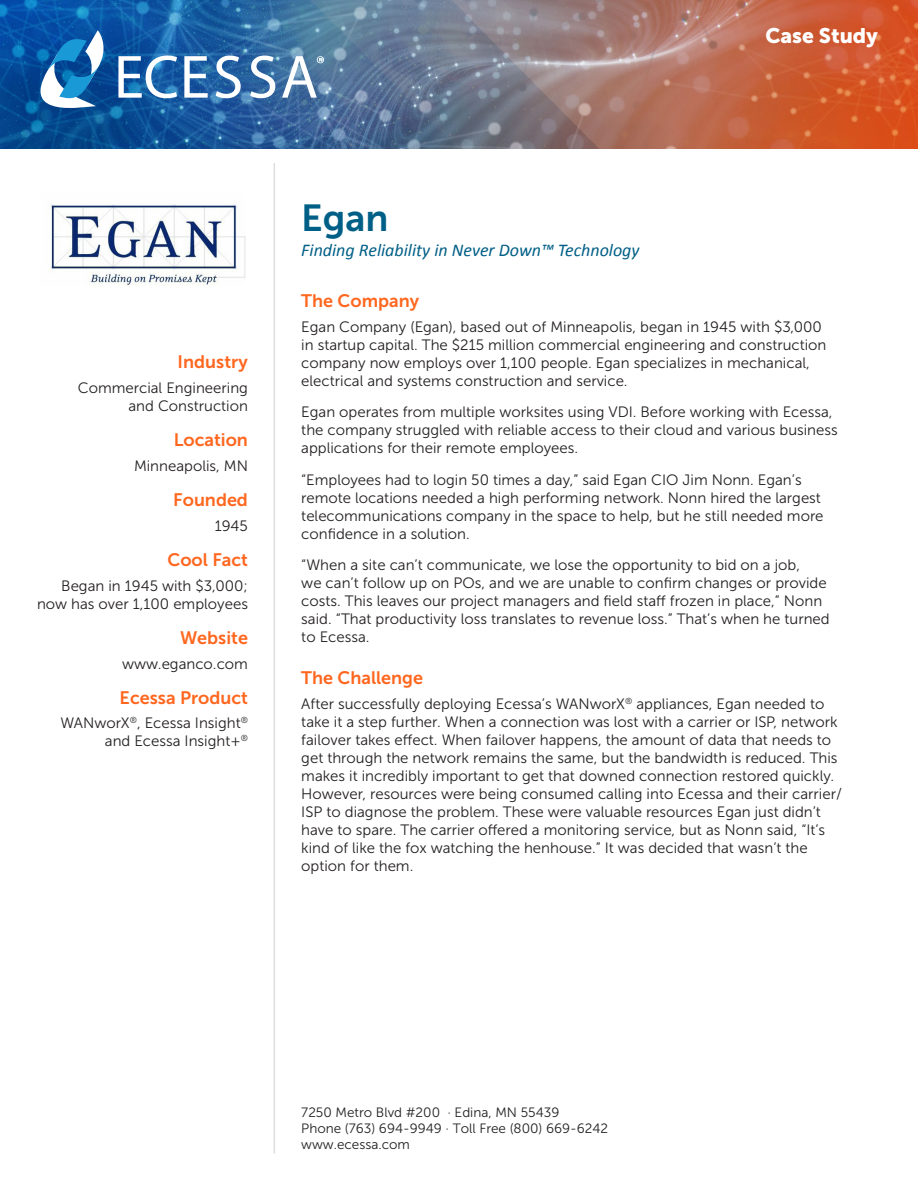
<style>
.page{position:relative;width:918px;height:1188px;background:#fff}
.page>*{position:absolute;margin:0;border:0;box-sizing:border-box;transform-origin:0 0}
.t1{font:37.5px "Museo Sans 700";color:#005f86}
.t2{font:21px "Museo Sans 900";color:#fff}
.t3{font:18px "Museo Sans 700";color:#ff671f}
.t4{font:italic 18px "Calibri";color:#005f86}
.t5{font:15px/18px "Museo Sans 300";color:#231f20}
.t6{font:13.5px/16.2px "Museo Sans 300";color:#231f20}
</style>
<div class="page">
<hr style="left:274px;top:163px;width:1px;height:990px;background:#dcdddf">
<img style="left:0;top:0;width:918px;height:148px">
<svg style="left:40px;top:30px;width:68px;height:78px"></svg>
<svg style="left:118px;top:56px;width:59px;height:42px"></svg>
<svg style="left:184px;top:56px;width:24px;height:42px"></svg>
<svg style="left:216px;top:56px;width:25px;height:42px"></svg>
<svg style="left:250px;top:56px;width:25px;height:42px"></svg>
<svg style="left:282px;top:56px;width:42px;height:42px"></svg>
<img style="left:50px;top:204px;width:196px;height:81px">
<p class="t2" style="left:765px;top:23px;width:114px">Case Study</p>
<p class="t3" style="left:178px;top:352px;width:72px">Industry</p>
<p class="t5" style="left:78px;top:379px;width:172px;text-align:right">Commercial Engineering and Construction</p>
<p class="t3" style="left:174px;top:430px;width:76px">Location</p>
<p class="t5" style="left:134px;top:457px;width:115px">Minneapolis, MN</p>
<p class="t3" style="left:173px;top:490px;width:76px">Founded</p>
<p class="t5" style="left:215px;top:517px;width:35px">1945</p>
<p class="t3" style="left:167px;top:550px;width:82px">Cool Fact</p>
<p class="t5" style="left:37px;top:577px;width:212px;text-align:right">Began in 1945 with $3,000; now has over 1,100 employees</p>
<p class="t3" style="left:180px;top:628px;width:69px">Website</p>
<p class="t5" style="left:122px;top:655px;width:127px">www.eganco.com</p>
<p class="t3" style="left:120px;top:688px;width:130px">Ecessa Product</p>
<p class="t5" style="left:60px;top:714px;width:189px;text-align:right">WANworX<sup>®</sup>, Ecessa Insight<sup>® </sup>and Ecessa Insight+<sup>®</sup></p>
<p class="t1" style="left:301px;top:197px;width:89px">Egan</p>
<p class="t4" style="left:301px;top:238px;width:340px">Finding Reliability in Never Down™ Technology</p>
<p class="t3" style="left:301px;top:291px;width:119px">The Company</p>
<p class="t5" style="left:301px;top:317px;width:527px">Egan Company (Egan), based out of Minneapolis, began in 1945 with $3,000 in startup capital. The $215 million commercial engineering and construction company now employs over 1,100 people. Egan specializes in mechanical, electrical and systems construction and service.</p>
<p class="t5" style="left:301px;top:403px;width:538px">Egan operates from multiple worksites using VDI. Before working with Ecessa, the company struggled with reliable access to their cloud and various business applications for their remote employees.</p>
<p class="t5" style="left:301px;top:470px;width:524px">“Employees had to login 50 times a day,” said Egan CIO Jim Nonn. Egan’s remote locations needed a high performing network. Nonn hired the largest telecommunications company in the space to help, but he still needed more confidence in a solution.</p>
<p class="t5" style="left:301px;top:556px;width:530px">“When a site can’t communicate, we lose the opportunity to bid on a job,<br>we can’t follow up on POs, and we are unable to confirm changes or provide costs. This leaves our project managers and field staff frozen in place,” Nonn said. “That productivity loss translates to revenue loss.” That’s when he turned to Ecessa.</p>
<p class="t3" style="left:301px;top:668px;width:123px">The Challenge</p>
<p class="t5" style="left:301px;top:695px;width:542px">After successfully deploying Ecessa’s WANworX<sup>®</sup> appliances, Egan needed to take it a step further. When a connection was lost with a carrier or ISP, network failover takes effect. When failover happens, the amount of data that needs to get through the network remains the same, but the bandwidth is reduced. This makes it incredibly important to get that downed connection restored quickly.<br>However, resources were being consumed calling into Ecessa and their carrier/ ISP to diagnose the problem. These were valuable resources Egan just didn’t have to spare. The carrier offered a monitoring service, but as Nonn said, “It’s kind of like the fox watching the henhouse.” It was decided that wasn’t the option for them.</p>
<p class="t6" style="left:301px;top:1104px;width:308px">7250 Metro Blvd #200 · Edina, MN 55439<br>Phone (763) 694-9949 · Toll Free (800) 669-6242 www.ecessa.com</p>
</div>
